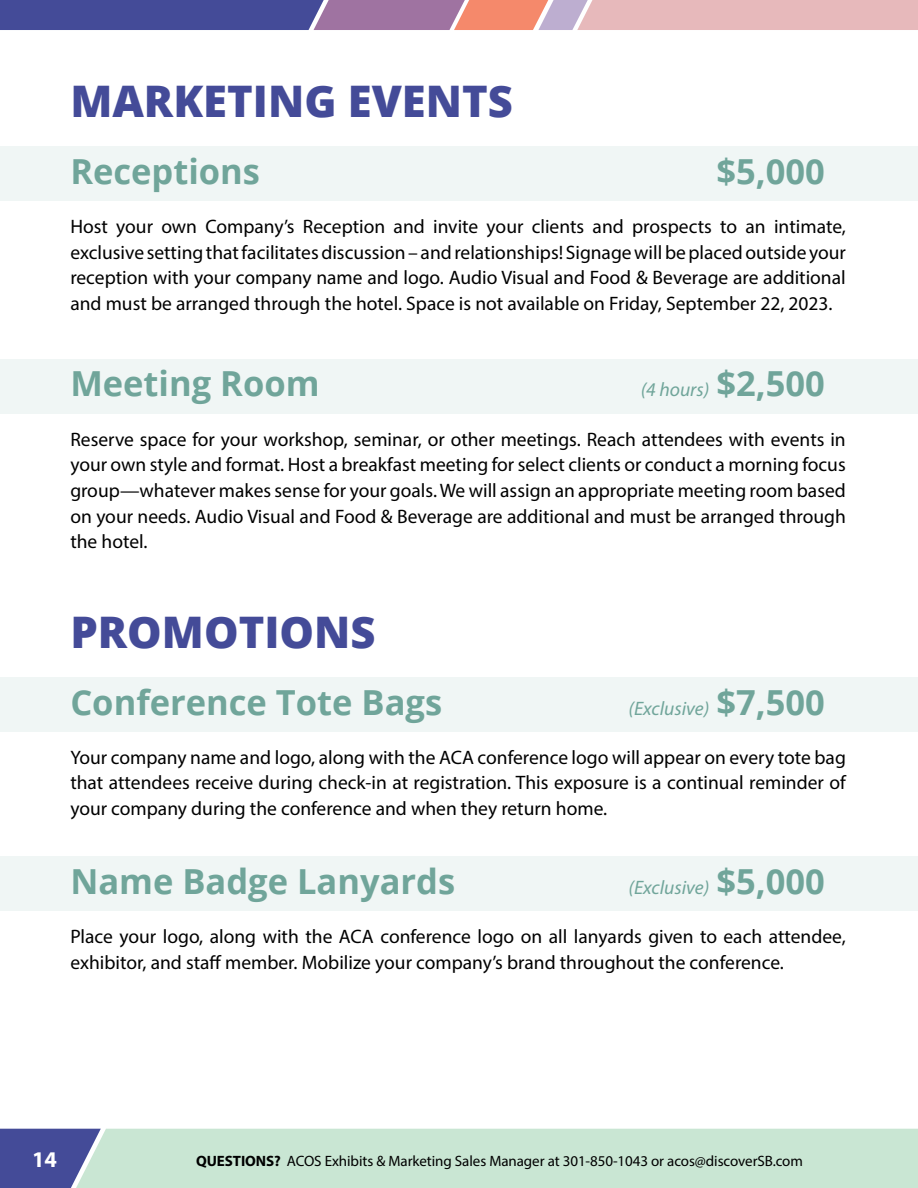
<style>
.page{position:relative;width:918px;height:1188px;background:#fff}
.page>*{position:absolute;margin:0;border:0;box-sizing:border-box;transform-origin:0 0}
.t1{font:800 43.5px "Open Sans";color:#444b98}
.t2{font:700 34.5px "Open Sans";color:#70a59a}
.t3{font:700 22.5px "Myriad Pro";color:#fff}
.t4{font:19.5px/25.5px "Myriad Pro";color:#000;text-align:justify}
.t5{font:italic 19.5px "Myriad Pro";color:#70a59a}
.t6{font:15px "Myriad Pro";letter-spacing:-.005em;color:#000}
.s1{font-family:"Open Sans";font-weight:700;font-style:normal;font-size:34.5px}
.s2{font-weight:700}
</style>
<div class="page">
<div style="left:0;top:1129px;width:76px;height:59px;background:#444b98"></div>
<svg style="left:0;top:0;width:918px;height:30px;background:#a385a6"></svg>
<div style="left:76px;top:1129px;width:842px;height:59px;background:#c9e6d3"></div>
<div style="left:0;top:359px;width:918px;height:54px;background:#f0f6f5"></div>
<div style="left:0;top:146px;width:918px;height:55px;background:#f0f6f5"></div>
<div style="left:0;top:678px;width:918px;height:54px;background:#f0f6f5"></div>
<div style="left:0;top:856px;width:918px;height:54px;background:#f0f6f5"></div>
<h1 class="t1" style="left:70px;top:68px;width:444px">MARKETING EVENTS</h1>
<h2 class="t2" style="left:70px;top:147px;width:191px">Receptions</h2>
<h2 class="t2" style="left:716px;top:147px;width:110px">$5,000</h2>
<p class="t4" style="left:70px;top:214px;width:777px">Host your own Company’s Reception and invite your clients and prospects to an intimate, exclusive setting that facilitates discussion – and relationships! Signage will be placed outside your reception with your company name and logo. Audio Visual and Food &amp; Beverage are additional and must be arranged through the hotel. Space is not available on Friday, September 22, 2023.</p>
<h2 class="t2" style="left:70px;top:360px;width:251px">Meeting Room</h2>
<p class="t5" style="left:641px;top:378px;width:186px">(4 hours) <span class="s1">$2,500</span></p>
<p class="t4" style="left:70px;top:426px;width:777px">Reserve space for your workshop, seminar, or other meetings. Reach attendees with events in your own style and format. Host a breakfast meeting for select clients or conduct a morning focus group—whatever makes sense for your goals. We will assign an appropriate meeting room based on your needs. Audio Visual and Food &amp; Beverage are additional and must be arranged through the hotel.</p>
<h1 class="t1" style="left:70px;top:600px;width:307px">PROMOTIONS</h1>
<h2 class="t2" style="left:70px;top:678px;width:373px">Conference Tote Bags</h2>
<p class="t5" style="left:628px;top:696px;width:198px">(Exclusive) <span class="s1">$7,500</span></p>
<p class="t4" style="left:70px;top:744px;width:777px">Your company name and logo, along with the ACA conference logo will appear on every tote bag that attendees receive during check-in at registration. This exposure is a continual reminder of your company during the conference and when they return home.</p>
<h2 class="t2" style="left:70px;top:857px;width:386px">Name Badge Lanyards</h2>
<p class="t5" style="left:628px;top:875px;width:198px">(Exclusive) <span class="s1">$5,000</span></p>
<p class="t4" style="left:70px;top:924px;width:777px">Place your logo, along with the ACA conference logo on all lanyards given to each attendee, exhibitor, and staff member. Mobilize your company’s brand throughout the conference.</p>
<p class="t3" style="left:32px;top:1145px;width:26px">14</p>
<p class="t6" style="left:196px;top:1152px;width:608px"><span class="s2">QUESTIONS?</span> ACOS Exhibits &amp; Marketing Sales Manager at 301-850-1043 or acos@discoverSB.com</p>
</div>
